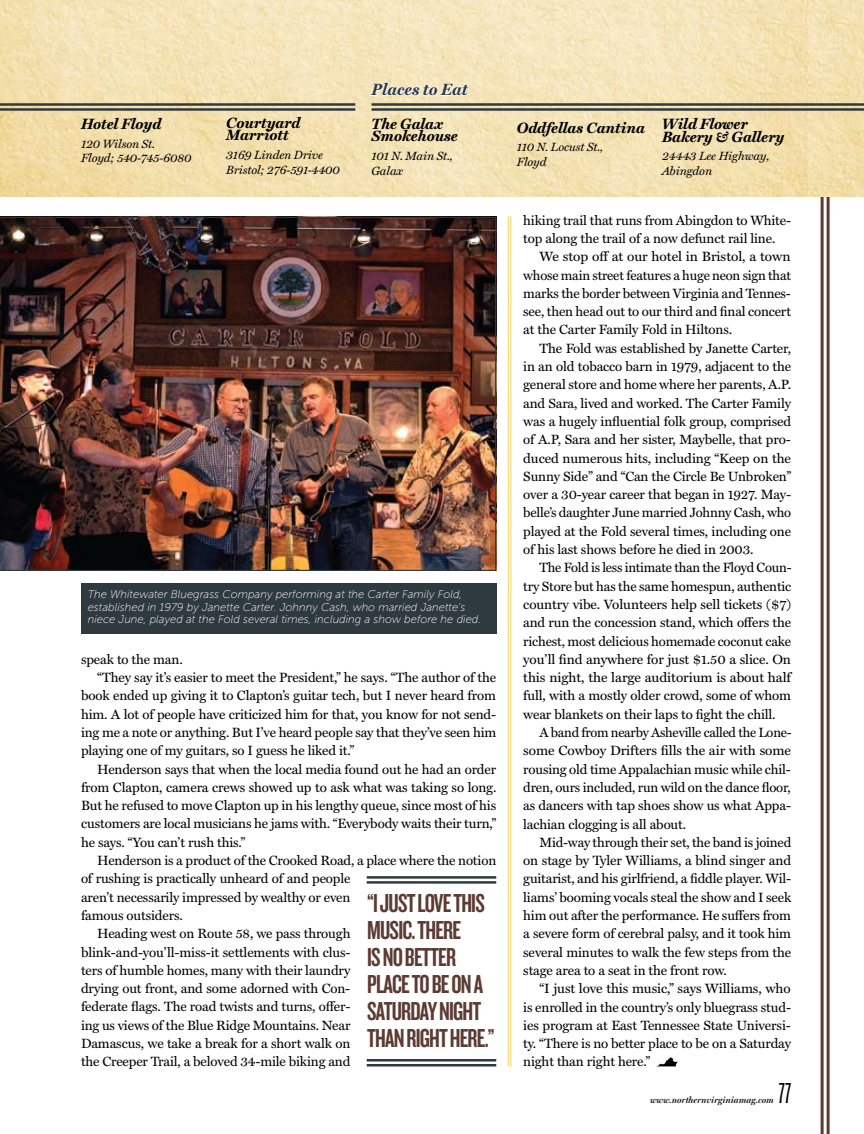
<style>
.page{position:relative;width:864px;height:1134px;background:#fff}
.page>*{position:absolute;margin:0;border:0;box-sizing:border-box;transform-origin:0 0}
.t1{font:30px "Knockout 26 Junior Flywght";color:#000}
.t2{font:27px/27px "Knockout 48 Featherweight";letter-spacing:-.03em;color:#5c3b32}
.t3{font:italic 700 16.5px "Miller Text";color:#2f3a40}
.t4{font:italic 700 15px/12.8px "Miller Text";color:#000}
.t5{font:13.5px/18.3px "Miller Text";letter-spacing:-.01em;color:#000;text-align:justify}
.t6{font:italic 12px/15px "Miller Text";letter-spacing:-.01em;color:#000}
.t7{font:italic 11.25px/12.8px "Museo Sans 100";color:#fff}
.t8{font:italic 600 9px "Miller Display";color:#000}
</style>
<div class="page">
<hr style="left:827px;top:0;width:3px;height:1134px;background:#5c3b32">
<hr style="left:821px;top:0;width:3px;height:1134px;background:#5c3b32">
<svg style="left:658px;top:1057px;width:20px;height:9px"></svg>
<img style="left:808px;top:0;width:56px;height:196px">
<img style="left:0;top:0;width:808px;height:196px">
<hr style="left:372px;top:108px;width:492px;height:3px;background:#2f3a40">
<hr style="left:372px;top:103px;width:492px;height:3px;background:#2f3a40">
<hr style="left:367px;top:881px;width:129px;height:3px;background:#2f3a40">
<hr style="left:367px;top:876px;width:129px;height:3px;background:#2f3a40">
<hr style="left:367px;top:1064px;width:129px;height:2px;background:#2f3a40">
<hr style="left:367px;top:1059px;width:129px;height:2px;background:#2f3a40">
<div style="left:81px;top:583px;width:415px;height:50px;background:#2f3a40"></div>
<svg style="left:369px;top:81px;width:101px;height:27px"></svg>
<img style="left:0;top:217px;width:496px;height:354px">
<hr style="left:508px;top:216px;width:1px;height:850px;background:#f1d163">
<hr style="left:511px;top:216px;width:1px;height:850px;background:#f1d163">
<hr style="left:0;top:108px;width:355px;height:3px;background:#2f3a40">
<hr style="left:0;top:103px;width:355px;height:3px;background:#2f3a40">
<p class="t4" style="left:81px;top:118px;width:82px">Hotel Floyd</p>
<p class="t6" style="left:81px;top:136px;width:112px">120 Wilson St.<br>Floyd; 540-745-6080</p>
<p class="t4" style="left:226px;top:117px;width:76px">Courtyard<br>Marriott</p>
<p class="t6" style="left:226px;top:148px;width:115px">3169 Linden Drive<br>Bristol; 276-591-4400</p>
<p class="t3" style="left:372px;top:80px;width:98px">Places to Eat</p>
<p class="t4" style="left:372px;top:118px;width:88px">The Galax<br>Smokehouse</p>
<p class="t6" style="left:372px;top:149px;width:83px">101 N. Main St.,<br>Galax</p>
<p class="t7" style="left:88px;top:588px;width:395px">The Whitewater Bluegrass Company performing at the Carter Family Fold, established in 1979 by Janette Carter. Johnny Cash, who married Janette's niece June, played at the Fold several times, including a show before he died.</p>
<p class="t5" style="left:81px;top:650px;width:103px">speak to the man.</p>
<p class="t5" style="left:97px;top:669px;width:401px">“They say it’s easier to meet the President,” he says. “The author of the</p>
<p class="t5" style="left:81px;top:687px;width:417px">book ended up giving it to Clapton’s guitar tech, but I never heard from</p>
<p class="t5" style="left:81px;top:705px;width:417px">him. A lot of people have criticized him for that, you know for not send-</p>
<p class="t5" style="left:81px;top:724px;width:417px">ing me a note or anything. But I’ve heard people say that they’ve seen him</p>
<p class="t5" style="left:81px;top:742px;width:275px">playing one of my guitars, so I guess he liked it.”</p>
<p class="t5" style="left:97px;top:760px;width:401px">Henderson says that when the local media found out he had an order</p>
<p class="t5" style="left:81px;top:778px;width:417px">from Clapton, camera crews showed up to ask what was taking so long.</p>
<p class="t5" style="left:81px;top:797px;width:417px">But he refused to move Clapton up in his lengthy queue, since most of his</p>
<p class="t5" style="left:81px;top:815px;width:417px">customers are local musicians he jams with. “Everybody waits their turn,”</p>
<p class="t5" style="left:81px;top:833px;width:166px">he says. “You can’t rush this.”</p>
<p class="t5" style="left:97px;top:852px;width:401px">Henderson is a product of the Crooked Road, a place where the notion</p>
<p class="t5" style="left:81px;top:870px;width:271px">of rushing is practically unheard of and people</p>
<p class="t5" style="left:81px;top:888px;width:271px">aren’t necessarily impressed by wealthy or even</p>
<p class="t5" style="left:81px;top:907px;width:103px">famous outsiders.</p>
<p class="t5" style="left:97px;top:925px;width:255px">Heading west on Route 58, we pass through</p>
<p class="t5" style="left:81px;top:943px;width:271px">blink-and-you’ll-miss-it settlements with clus-</p>
<p class="t5" style="left:81px;top:961px;width:271px">ters of humble homes, many with their laundry</p>
<p class="t5" style="left:81px;top:980px;width:271px">drying out front, and some adorned with Con-</p>
<p class="t5" style="left:81px;top:998px;width:271px">federate flags. The road twists and turns, offer-</p>
<p class="t5" style="left:81px;top:1016px;width:271px">ing us views of the Blue Ridge Mountains. Near</p>
<p class="t5" style="left:81px;top:1035px;width:271px">Damascus, we take a break for a short walk on</p>
<p class="t5" style="left:81px;top:1053px;width:271px">the Creeper Trail, a beloved 34-mile biking and</p>
<h2 class="t2" style="left:367px;top:889px;width:129px">“I JUST LOVE THIS<br>MUSIC. THERE<br>IS NO BETTER<br>PLACE TO BEON A<br>SATURDAY NIGHT<br>THAN RIGHT HERE.”</h2>
<p class="t4" style="left:517px;top:122px;width:130px">Oddfellas Cantina</p>
<p class="t6" style="left:517px;top:140px;width:88px">110 N. Locust St.,<br>Floyd</p>
<p class="t4" style="left:662px;top:118px;width:124px">Wild Flower<br>Bakery &amp; Gallery</p>
<p class="t6" style="left:662px;top:149px;width:109px">24443 Lee Highway,<br>Abingdon</p>
<p class="t5" style="left:523px;top:211px;width:269px">hiking trail that runs from Abingdon to White&shy;top along the trail of a now defunct rail line.</p>
<p class="t5" style="left:523px;top:248px;width:269px;text-indent:16px">We stop off at our hotel in Bristol, a town whose main street features a huge neon sign that marks the border between Virginia and Tennes&shy;see, then head out to our third and final concert at the Carter Family Fold in Hiltons.</p>
<p class="t5" style="left:523px;top:339px;width:270px;text-indent:16px">The Fold was established by Janette Carter, in an old tobacco barn in 1979, adjacent to the general store and home where her parents, A.P. and Sara, lived and worked. The Carter Family was a hugely influential folk group, comprised of A.P, Sara and her sister, Maybelle, that pro&shy;duced numerous hits, including “Keep on the Sunny Side” and “Can the Circle Be Unbroken” over a 30-year career that began in 1927. May&shy;belle’s daughter June married Johnny Cash, who played at the Fold several times, including one of his last shows before he died in 2003.</p>
<p class="t5" style="left:523px;top:559px;width:270px;text-indent:16px">The Fold is less intimate than the Floyd Coun&shy;try Store but has the same homespun, authentic country vibe. Volunteers help sell tickets ($7) and run the concession stand, which offers the richest, most delicious homemade coconut cake you’ll find anywhere for just $1.50 a slice. On this night, the large auditorium is about half full, with a mostly older crowd, some of whom wear blankets on their laps to fight the chill.</p>
<p class="t5" style="left:523px;top:724px;width:270px;text-indent:16px">A band from nearby Asheville called the Lone&shy;some Cowboy Drifters fills the air with some rousing old time Appalachian music while chil&shy;dren, ours included, run wild on the dance floor, as dancers with tap shoes show us what Appa&shy;lachian clogging is all about.</p>
<p class="t5" style="left:523px;top:833px;width:270px;text-indent:16px">Mid-way through their set, the band is joined on stage by Tyler Williams, a blind singer and guitarist, and his girlfriend, a fiddle player. Wil&shy;liams’ booming vocals steal the show and I seek him out after the performance. He suffers from a severe form of cerebral palsy, and it took him several minutes to walk the few steps from the stage area to a seat in the front row.</p>
<p class="t5" style="left:523px;top:980px;width:269px;text-indent:16px">“I just love this music,” says Williams, who is enrolled in the country’s only bluegrass stud&shy;ies program at East Tennessee State Universi&shy;ty. “There is no better place to be on a Saturday night than right here.”</p>
<h1 class="t1" style="left:779px;top:1077px;width:14px">77</h1>
<p class="t8" style="left:650px;top:1095px;width:125px">www.northernvirginiamag.com</p>
</div>
